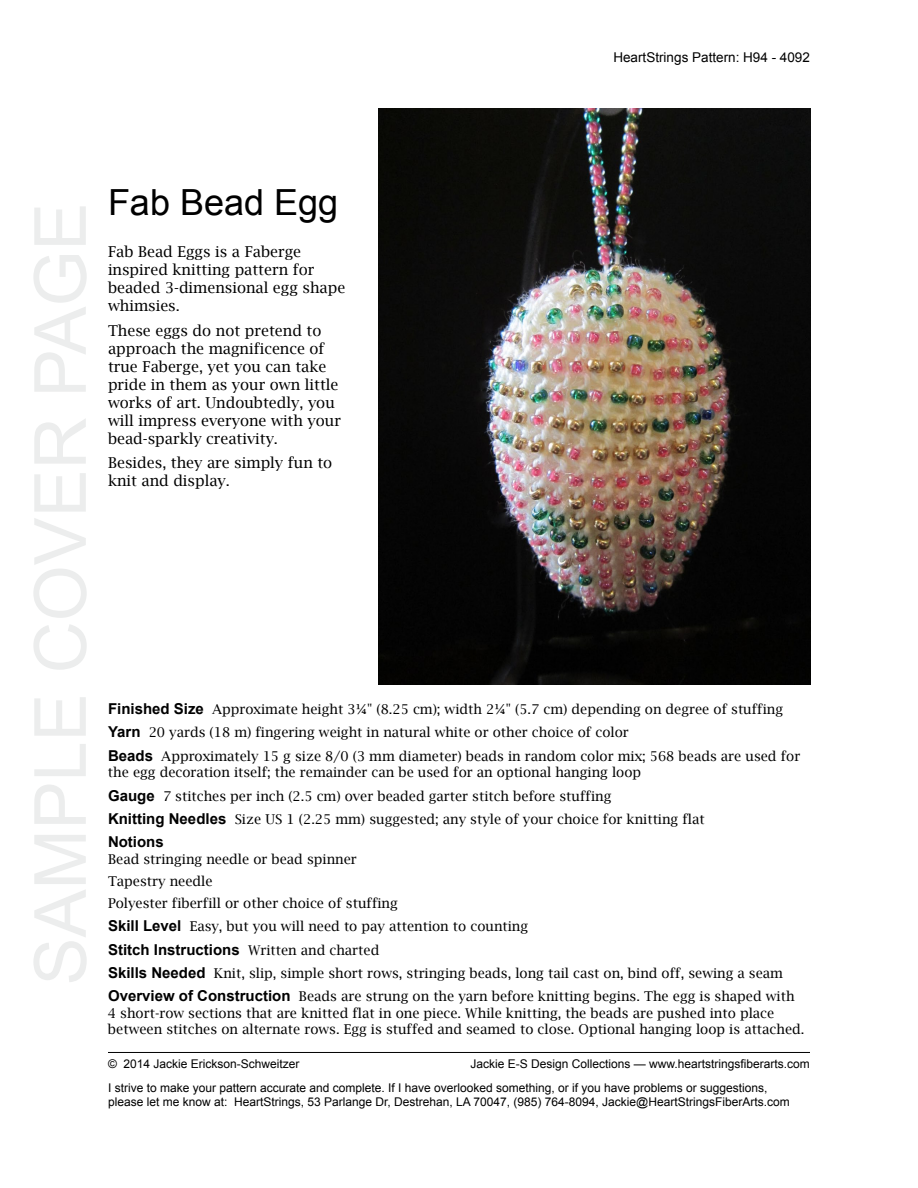
<style>
.page{position:relative;width:918px;height:1188px;background:#fff}
.page>*{position:absolute;margin:0;border:0;box-sizing:border-box;transform-origin:0 0}
.t1{font:36px "Arial";color:#000}
.t2{font:15px/18px "Lucida Bright";color:#000}
.t3{font:700 15px "Arial";color:#000}
.t4{font:13.5px/23.4px "Lucida Bright";color:#000}
.t5{font:13.5px "Arial";color:#000}
.t6{font:12px/23.1px "Arial";color:#000}
.s1{font-family:"Arial";font-weight:700;font-size:15px}
.s2{font-family:"Lucida Bright";font-weight:400;font-size:13.5px}
</style>
<div class="page">
<hr style="left:108px;top:1052px;width:702px;height:1px;background:#000">
<img style="left:378px;top:108px;width:432px;height:576px">
<h1 class="t1" style="left:108px;top:179px;width:232px">Fab Bead Egg</h1>
<p class="t2" style="left:108px;top:242px;width:239px">Fab Bead Eggs is a Faberge inspired knitting pattern for beaded 3-dimensional egg shape whimsies.</p>
<p class="t2" style="left:108px;top:321px;width:234px">These eggs do not pretend to approach the magnificence of true Faberge, yet you can take pride in them as your own little works of art. Undoubtedly, you will impress everyone with your bead-sparkly creativity.</p>
<p class="t2" style="left:108px;top:454px;width:226px">Besides, they are simply fun to knit and display.</p>
<p class="t5" style="left:613px;top:49px;width:198px">HeartStrings Pattern: H94 - 4092</p>
<p class="t4" style="left:108px;top:697px;width:694px"><span class="s1">Finished Size</span> Approximate height 3¼" (8.25 cm); width 2¼" (5.7 cm) depending on degree of stuffing<br><span class="s1">Yarn</span> 20 yards (18 m) fingering weight in natural white or other choice of color<br><span class="s1">Beads</span> Approximately 15 g size 8/0 (3 mm diameter) beads in random color mix; 568 beads are used for</p>
<p class="t4" style="left:108px;top:761px;width:598px">the egg decoration itself; the remainder can be used for an optional hanging loop<br><span class="s1">Gauge</span> 7 stitches per inch (2.5 cm) over beaded garter stitch before stuffing<br><span class="s1">Knitting Needles</span> Size US 1 (2.25 mm) suggested; any style of your choice for knitting flat</p>
<p class="t3" style="left:108px;top:832px;width:57px">Notions</p>
<p class="t4" style="left:108px;top:848px;width:291px;line-height:21.9px">Bead stringing needle or bead spinner<br>Tapestry needle<br>Polyester fiberfill or other choice of stuffing</p>
<p class="t4" style="left:108px;top:915px;width:422px"><span class="s1">Skill Level</span> Easy, but you will need to pay attention to counting</p>
<p class="t3" style="left:108px;top:939px;width:273px">Stitch Instructions <span class="s2">Written and charted</span></p>
<p class="t4" style="left:108px;top:961px;width:688px"><span class="s1">Skills Needed</span> Knit, slip, simple short rows, stringing beads, long tail cast on, bind off, sewing a seam<br><span class="s1">Overview of Construction</span> Beads are strung on the yarn before knitting begins. The egg is shaped with</p>
<p class="t4" style="left:108px;top:1005px;width:698px;line-height:16.5px">4 short-row sections that are knitted flat in one piece. While knitting, the beads are pushed into place between stitches on alternate rows. Egg is stuffed and seamed to close. Optional hanging loop is attached.</p>
<p class="t6" style="left:108px;top:1053px;width:193px">© 2014 Jackie Erickson-Schweitzer</p>
<p class="t6" style="left:108px;top:1053px;width:703px;text-indent:363px">Jackie E-S Design Collections — www.heartstringsfiberarts.com<br>I strive to make your pattern accurate and complete. If I have overlooked something, or if you have problems or suggestions,</p>
<p class="t6" style="left:108px;top:1090px;width:683px">please let me know at: HeartStrings, 53 Parlange Dr, Destrehan, LA 70047, (985) 764-8094, Jackie@HeartStringsFiberArts.com</p>
</div>
